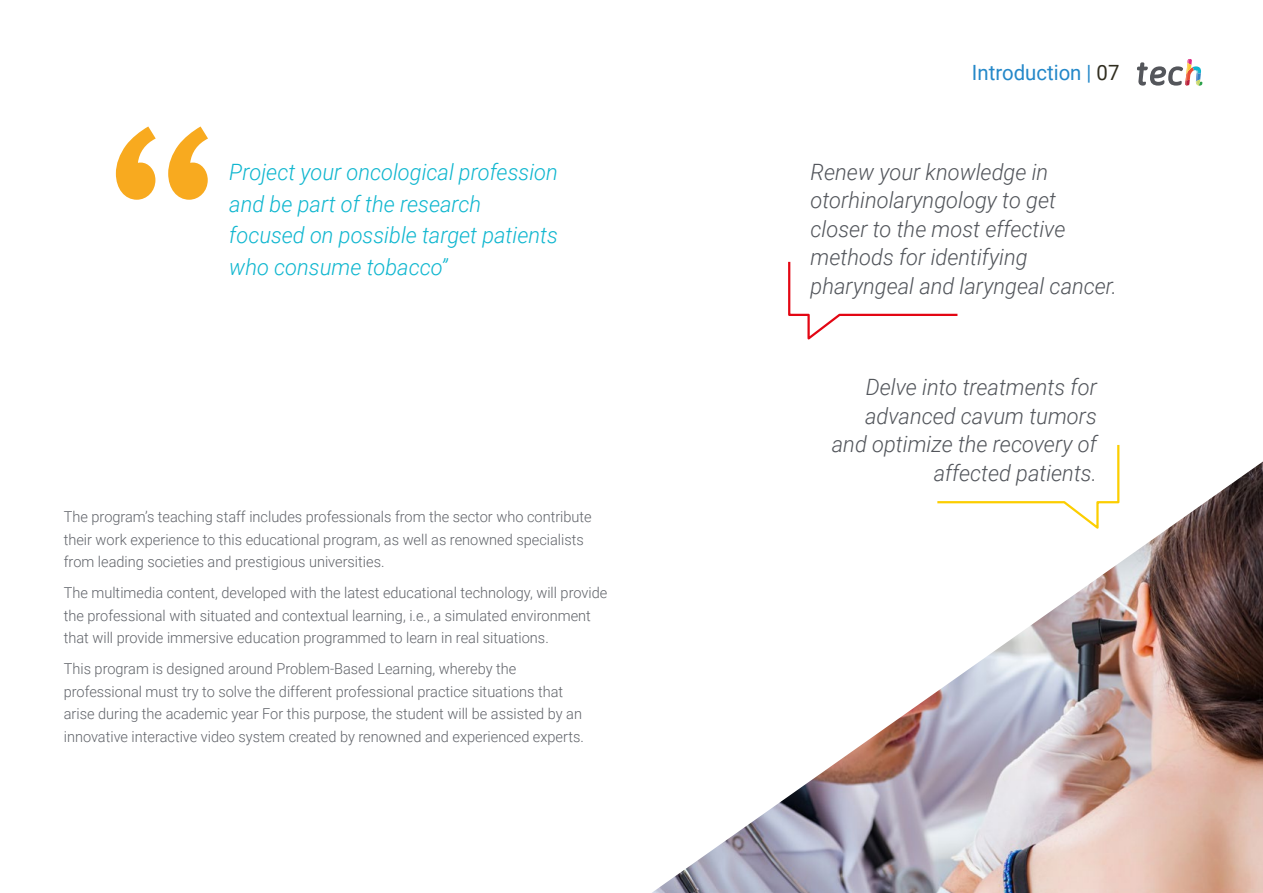
<style>
.page{position:relative;width:1263px;height:893px;background:#fff}
.page>*{position:absolute;margin:0;border:0;box-sizing:border-box;transform-origin:0 0}
.t1{font:italic 300 22.5px/28.5px "Roboto";color:#52555b}
.t2{font:italic 300 22.5px/31.5px "Roboto";color:#0fb6cf}
.t3{font:21px "Roboto";color:#2488c9}
.t4{font:300 15px/22.5px "Roboto";color:#61646a}
.s1{color:#312e20}
</style>
<div class="page">
<svg style="left:116px;top:126px;width:92px;height:74px"></svg>
<img style="left:652px;top:461px;width:611px;height:432px">
<svg style="left:1137px;top:59px;width:65px;height:27px"></svg>
<svg style="left:788px;top:261px;width:170px;height:79px"></svg>
<svg style="left:935px;top:444px;width:185px;height:88px"></svg>
<h2 class="t3" style="left:972px;top:57px;width:149px">Introduction | <span class="s1">07</span></h2>
<h1 class="t2" style="left:229px;top:155px;width:330px">Project your oncological profession and be part of the research focused on possible target patients who consume tobacco”</h1>
<h1 class="t1" style="left:811px;top:156px;width:308px">Renew your knowledge in otorhinolaryngology to get closer to the most effective methods for identifying pharyngeal and laryngeal cancer.</h1>
<p class="t4" style="left:64px;top:505px;width:529px">The program’s teaching staff includes professionals from the sector who contribute their work experience to this educational program, as well as renowned specialists from leading societies and prestigious universities.</p>
<p class="t4" style="left:64px;top:581px;width:545px">The multimedia content, developed with the latest educational technology, will provide the professional with situated and contextual learning, i.e., a simulated environment that will provide immersive education programmed to learn in real situations.</p>
<p class="t4" style="left:64px;top:657px;width:522px">This program is designed around Problem-Based Learning, whereby the professional must try to solve the different professional practice situations that arise during the academic year For this purpose, the student will be assisted by an innovative interactive video system created by renowned and experienced experts.</p>
<h1 class="t1" style="left:832px;top:372px;width:267px;text-align:right">Delve into treatments for advanced cavum tumors and optimize the recovery of affected patients.</h1>
</div>
